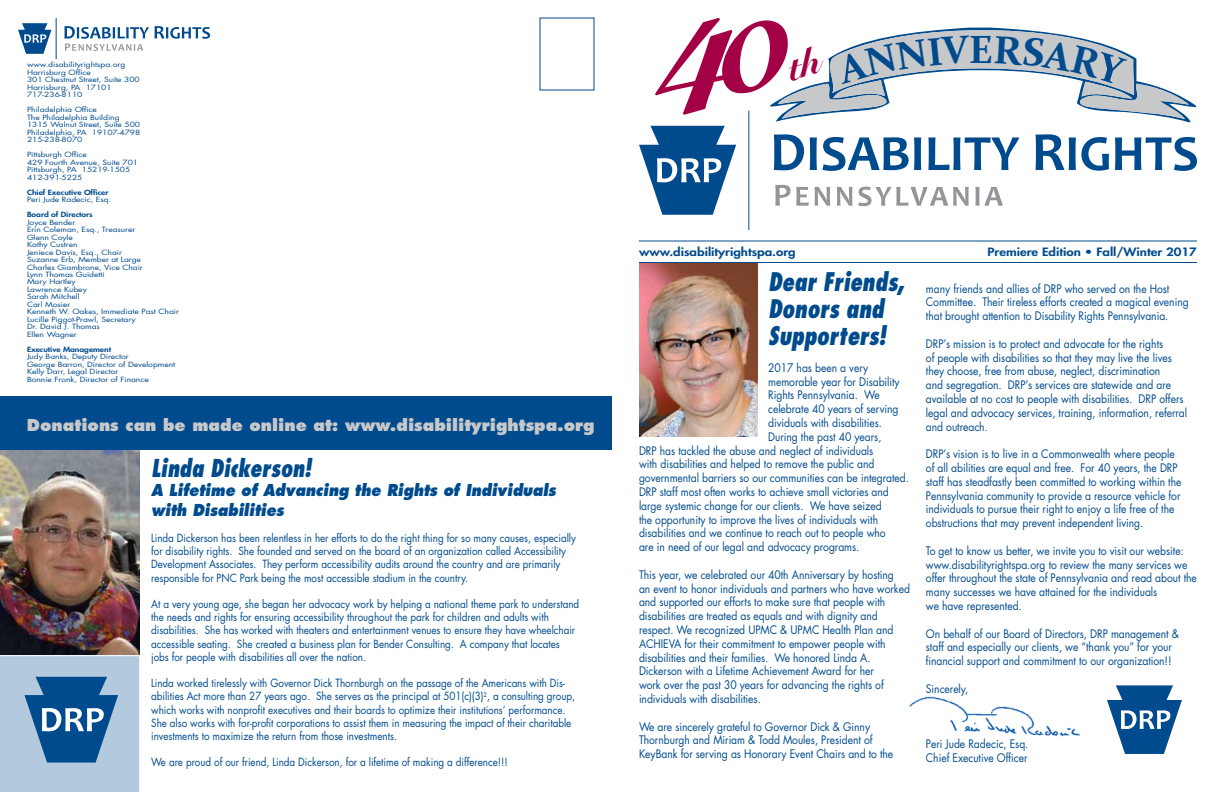
<style>
.page{position:relative;width:1224px;height:792px;background:#fff}
.page>*{position:absolute;margin:0;border:0;box-sizing:border-box;transform-origin:0 0}
.t1{font:700 39.3px "Constantia";color:#004b8d}
.t2{font:italic 800 condensed 25px/27px "Futura";letter-spacing:-.005em;color:#004b8d;scale:.9 1}
.t3{font:italic 800 condensed 24px "Futura";letter-spacing:-.005em;color:#004b8d;scale:.9 1}
.t4{font:italic 800 16px/19.2px "Futura";letter-spacing:-.005em;color:#004b8d;scale:.9 1}
.t5{font:800 16px "Futura";color:#c7c8ca}
.t6{font:11.5px/13.8px "Futura";letter-spacing:-.005em;color:#004b8d;scale:.9 1}
.t7{font:800 11.2px "Futura";color:#004b8d;scale:1.19 1}
.t8{font:11px/13.2px "Futura";letter-spacing:-.005em;color:#004b8d;scale:.9 1}
.t9{font:7px/7.5px "Futura";letter-spacing:-.005em;color:#004b8d;scale:1.21 1}
.t10{font:800 7px "Futura";letter-spacing:-.005em;color:#004b8d;scale:1.21 1}
</style>
<div class="page">
<img style="left:910px;top:696px;width:170px;height:41px">
<img style="left:639px;top:263px;width:119px;height:173px">
<hr style="left:56px;top:18px;width:1px;height:41px;background:#004b8d">
<svg style="left:18px;top:23px;width:33px;height:31px"></svg>
<svg style="left:155px;top:26px;width:55px;height:13px"></svg>
<svg style="left:64px;top:26px;width:85px;height:25px"></svg>
<hr style="left:639px;top:241px;width:558px;height:1px;background:#004b8d">
<hr style="left:639px;top:262px;width:558px;height:1px;background:#004b8d">
<hr style="left:748px;top:111px;width:1px;height:119px;background:#004b8d">
<svg style="left:639px;top:126px;width:97px;height:89px"></svg>
<svg style="left:774px;top:134px;width:30px;height:36px"></svg>
<svg style="left:810px;top:137px;width:111px;height:34px"></svg>
<svg style="left:928px;top:137px;width:91px;height:33px"></svg>
<svg style="left:1036px;top:134px;width:73px;height:37px"></svg>
<svg style="left:1115px;top:137px;width:82px;height:34px"></svg>
<svg style="left:775px;top:185px;width:34px;height:21px"></svg>
<svg style="left:815px;top:187px;width:15px;height:19px"></svg>
<svg style="left:837px;top:187px;width:15px;height:19px"></svg>
<svg style="left:858px;top:187px;width:111px;height:19px"></svg>
<svg style="left:975px;top:187px;width:28px;height:19px"></svg>
<div style="left:0;top:396px;width:612px;height:54px;background:#004b8d"></div>
<img style="left:0;top:451px;width:140px;height:204px">
<svg style="left:0;top:655px;width:140px;height:137px"></svg>
<svg style="left:1107px;top:685px;width:75px;height:69px"></svg>
<svg style="left:655px;top:18px;width:534px;height:101px"></svg>
<p class="t9" style="left:27px;top:61px;width:95px">www.disabilityrightspa.org<br>Harrisburg Office<br>301 Chestnut Street, Suite 300<br>Harrisburg, PA 17101<br>717-236-8110</p>
<p class="t9" style="left:27px;top:106px;width:95px">Philadelphia Office<br>The Philadelphia Building<br>1315 Walnut Street, Suite 500<br>Philadelphia, PA 19107-4798<br>215-238-8070</p>
<p class="t9" style="left:27px;top:151px;width:93px">Pittsburgh Office<br>429 Fourth Avenue, Suite 701<br>Pittsburgh, PA 15219-1505<br>412-391-5225</p>
<p class="t10" style="left:27px;top:187px;width:69px">Chief Executive Officer</p>
<p class="t9" style="left:27px;top:196px;width:71px">Peri Jude Radecic, Esq.</p>
<p class="t10" style="left:27px;top:210px;width:56px">Board of Directors</p>
<p class="t9" style="left:27px;top:218px;width:127px">Joyce Bender<br>Erin Coleman, Esq., Treasurer<br>Glenn Coyle<br>Kathy Custren<br>Jeniece Davis, Esq., Chair<br>Suzanne Erb, Member at Large<br>Charles Giambrone, Vice Chair<br>Lynn Thomas Guidetti<br>Mary Hartley<br>Lawrence Kubey<br>Sarah Mitchell<br>Carl Mosier<br>Kenneth W. Oakes, Immediate Past Chair<br>Lucille Piggot-Prawl, Secretary<br>Dr. David J. Thomas<br>Ellen Wagner</p>
<p class="t10" style="left:27px;top:345px;width:71px">Executive Management</p>
<p class="t9" style="left:27px;top:353px;width:124px">Judy Banks, Deputy Director<br>George Barron, Director of Development<br>Kelly Darr, Legal Director<br>Bonnie Fronk, Director of Finance</p>
<h3 class="t5" style="left:27px;top:415px;width:569px">Donations can be made online at: www.disabilityrightspa.org</h3>
<h3 class="t3" style="left:151px;top:453px;width:179px">Linda Dickerson!</h3>
<h3 class="t4" style="left:151px;top:481px;width:451px">A Lifetime of Advancing the Rights of Individuals with Disabilities</h3>
<p class="t8" style="left:151px;top:531px;width:474px">Linda Dickerson has been relentless in her efforts to do the right thing for so many causes, especially for disability rights. She founded and served on the board of an organization called Accessibility Development Associates. They perform accessibility audits around the country and are primarily responsible for PNC Park being the most accessible stadium in the country.</p>
<p class="t8" style="left:151px;top:597px;width:477px">At a very young age, she began her advocacy work by helping a national theme park to understand the needs and rights for ensuring accessibility throughout the park for children and adults with disabilities. She has worked with theaters and entertainment venues to ensure they have wheelchair accessible seating. She created a business plan for Bender Consulting. A company that locates jobs for people with disabilities all over the nation.</p>
<p class="t8" style="left:151px;top:676px;width:473px">Linda worked tirelessly with Governor Dick Thornburgh on the passage of the Americans with Dis&shy;abilities Act more than 27 years ago. She serves as the principal at 501(c)(3)<sup>2</sup>, a consulting group, which works with nonprofit executives and their boards to optimize their institutions’ performance.<br>She also works with for-profit corporations to assist them in measuring the impact of their charitable investments to maximize the return from those investments.</p>
<p class="t8" style="left:151px;top:756px;width:398px">We are proud of our friend, Linda Dickerson, for a lifetime of making a difference!!!</p>
<h1 class="t1" style="left:969px;top:22px;width:26px">E</h1>
<p class="t7" style="left:639px;top:244px;width:133px">www.disabilityrightspa.org</p>
<p class="t7" style="left:987px;top:244px;width:178px">Premiere Edition • Fall/Winter 2017</p>
<h2 class="t2" style="left:768px;top:268px;width:153px">Dear Friends,<br>Donors and<br>Supporters!</h2>
<p class="t6" style="left:768px;top:360px;width:148px">2017 has been a very memorable year for Disability<br>Rights Pennsylvania. We celebrate 40 years of serving</p>
<p class="t6" style="left:639px;top:416px;width:13px">in-</p>
<p class="t6" style="left:768px;top:416px;width:128px">dividuals with disabilities.</p>
<p class="t6" style="left:768px;top:429px;width:127px">During the past 40 years,</p>
<p class="t6" style="left:639px;top:443px;width:262px">DRP has tackled the abuse and neglect of individuals</p>
<p class="t6" style="left:639px;top:457px;width:263px">with disabilities and helped to remove the public and</p>
<p class="t6" style="left:639px;top:471px;width:302px">governmental barriers so our communities can be integrated.</p>
<p class="t6" style="left:639px;top:485px;width:279px">DRP staff most often works to achieve small victories and</p>
<p class="t6" style="left:639px;top:498px;width:271px">large systemic change for our clients. We have seized</p>
<p class="t6" style="left:639px;top:512px;width:267px">the opportunity to improve the lives of individuals with</p>
<p class="t6" style="left:639px;top:526px;width:276px">disabilities and we continue to reach out to people who</p>
<p class="t6" style="left:639px;top:540px;width:246px">are in need of our legal and advocacy programs.</p>
<p class="t6" style="left:639px;top:567px;width:303px">This year, we celebrated our 40th Anniversary by hosting<br>an event to honor individuals and partners who have worked and supported our efforts to make sure that people with disabilities are treated as equals and with dignity and respect. We recognized UPMC &amp; UPMC Health Plan and ACHIEVA for their commitment to empower people with disabilities and their families. We honored Linda A.<br>Dickerson with a Lifetime Achievement Award for her<br>work over the past 30 years for advancing the rights of individuals with disabilities.</p>
<p class="t6" style="left:639px;top:719px;width:284px">We are sincerely grateful to Governor Dick &amp; Ginny<br>Thornburgh and Miriam &amp; Todd Moules, President of<br>KeyBank for serving as Honorary Event Chairs and to the</p>
<p class="t6" style="left:926px;top:281px;width:294px">many friends and allies of DRP who served on the Host<br>Committee. Their tireless efforts created a magical evening that brought attention to Disability Rights Pennsylvania.</p>
<p class="t6" style="left:926px;top:337px;width:292px">DRP’s mission is to protect and advocate for the rights<br>of people with disabilities so that they may live the lives they choose, free from abuse, neglect, discrimination<br>and segregation. DRP’s services are statewide and are available at no cost to people with disabilities. DRP offers legal and advocacy services, training, information, referral and outreach.</p>
<p class="t6" style="left:926px;top:447px;width:285px">DRP’s vision is to live in a Commonwealth where people of all abilities are equal and free. For 40 years, the DRP staff has steadfastly been committed to working within the Pennsylvania community to provide a resource vehicle for individuals to pursue their right to enjoy a life free of the obstructions that may prevent independent living.</p>
<p class="t6" style="left:926px;top:544px;width:303px">To get to know us better, we invite you to visit our website: www.disabilityrightspa.org to review the many services we offer throughout the state of Pennsylvania and read about the many successes we have attained for the individuals<br>we have represented.</p>
<p class="t6" style="left:926px;top:626px;width:283px">On behalf of our Board of Directors, DRP management &amp; staff and especially our clients, we “thank you” for your financial support and commitment to our organization!!</p>
<p class="t6" style="left:926px;top:682px;width:49px">Sincerely,</p>
<p class="t6" style="left:926px;top:737px;width:115px">Peri Jude Radecic, Esq.<br>Chief Executive Officer</p>
</div>
